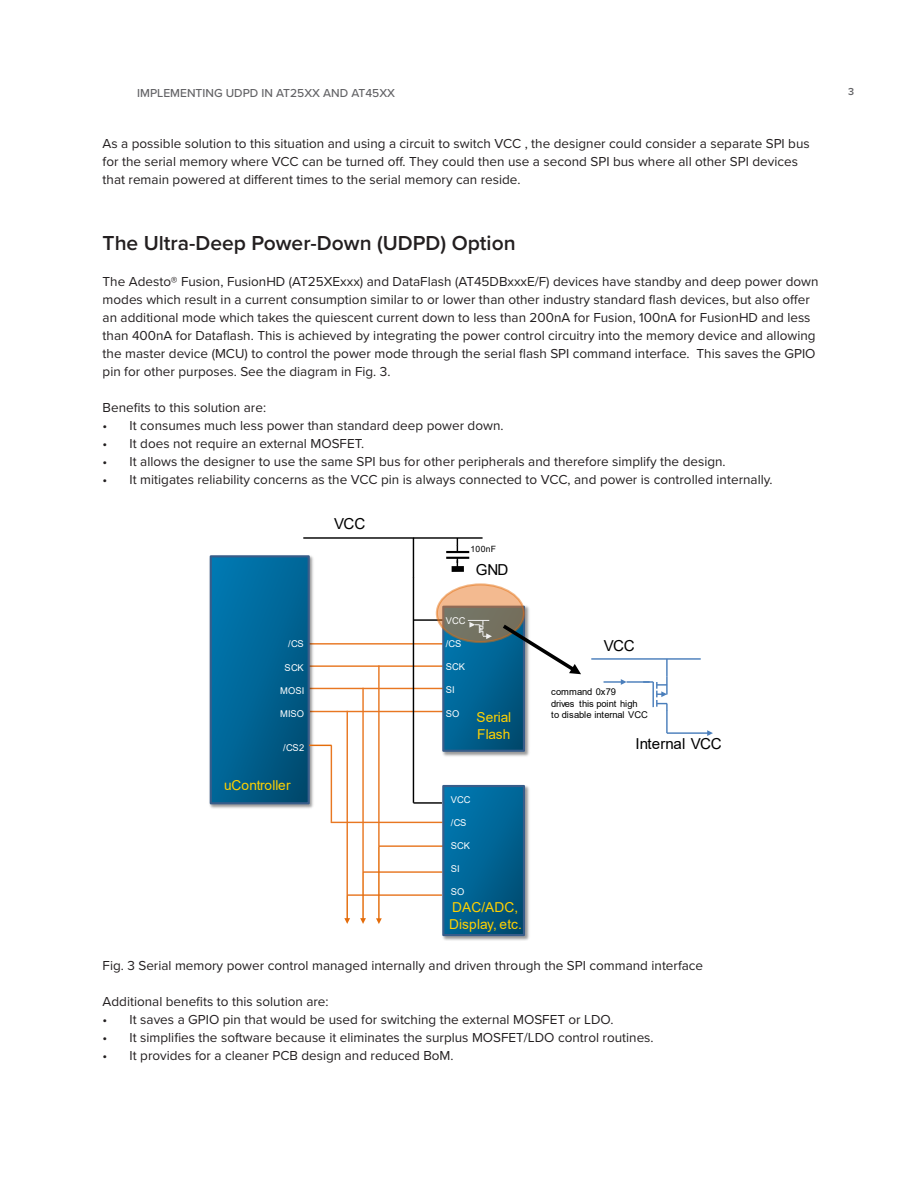
<style>
.page{position:relative;width:918px;height:1188px;background:#fff}
.page>*{position:absolute;margin:0;border:0;box-sizing:border-box;transform-origin:0 0}
.Body_Copy{font:600 21px "Proxima Nova";color:#231f20}
.t1{font:15.15px "Arial";letter-spacing:-.01em;color:#000}
.t2{font:13.65px/16.5px "Arial";letter-spacing:-.01em;color:#ffd100}
.t3{font:13.65px/16.5px "Arial";letter-spacing:.015em;color:#ffd100}
.Body_Copy-2{font:13.5px/18px "Proxima Nova";color:#231f20}
.Page_Heading{font:500 12px "Proxima Nova";color:#636366}
.t4{font:600 10.5px "Proxima Nova";color:#636366}
.t5{font:9.3px/11.6px "Arial";letter-spacing:-.02em;color:#000}
.t6{font:9.3px "Arial";letter-spacing:.015em;color:#fff}
.t7{font:8.7px "Arial";letter-spacing:.025em;color:#000}
</style>
<div class="page">
<hr style="left:310px;top:711px;width:134px;height:1px;background:#e87722">
<hr style="left:309px;top:688px;width:134px;height:1px;background:#e87722">
<hr style="left:309px;top:665px;width:134px;height:2px;background:#e87722">
<hr style="left:309px;top:643px;width:134px;height:2px;background:#e87722">
<img style="left:439px;top:604px;width:90px;height:153px">
<svg style="left:445px;top:630px;width:77px;height:119px;background:#006190"></svg>
<div style="left:442px;top:606px;width:83px;height:146px;border:2px solid #385d8a"></div>
<hr style="left:413px;top:538px;width:1px;height:40px;background:#000">
<hr style="left:303px;top:537px;width:111px;height:2px;background:#000">
<hr style="left:413px;top:537px;width:70px;height:2px;background:#000">
<img style="left:209px;top:556px;width:108px;height:253px">
<svg style="left:213px;top:558px;width:94px;height:243px;background:#006394"></svg>
<div style="left:210px;top:555px;width:100px;height:249px;border:2px solid #385d8a"></div>
<hr style="left:413px;top:578px;width:1px;height:225px;background:#000">
<hr style="left:446px;top:551px;width:23px;height:2px;background:#000">
<hr style="left:446px;top:557px;width:23px;height:2px;background:#000">
<svg style="left:457px;top:539px;width:1px;height:12px"></svg>
<hr style="left:346px;top:711px;width:2px;height:184px;background:#e87722">
<hr style="left:347px;top:894px;width:95px;height:2px;background:#e87722">
<hr style="left:362px;top:688px;width:2px;height:184px;background:#e87722">
<hr style="left:363px;top:871px;width:79px;height:2px;background:#e87722">
<hr style="left:378px;top:665px;width:2px;height:181px;background:#e87722">
<hr style="left:379px;top:845px;width:65px;height:2px;background:#e87722">
<hr style="left:331px;top:822px;width:111px;height:1px;background:#e87722">
<hr style="left:331px;top:745px;width:1px;height:77px;background:#e87722">
<hr style="left:378px;top:846px;width:2px;height:73px;background:#e46c0a">
<svg style="left:376px;top:918px;width:6px;height:6px"></svg>
<hr style="left:362px;top:872px;width:2px;height:47px;background:#e46c0a">
<svg style="left:360px;top:918px;width:6px;height:6px"></svg>
<hr style="left:346px;top:895px;width:2px;height:24px;background:#e46c0a">
<svg style="left:344px;top:918px;width:6px;height:6px"></svg>
<img style="left:439px;top:784px;width:90px;height:157px">
<svg style="left:445px;top:788px;width:77px;height:145px;background:#006494"></svg>
<div style="left:442px;top:785px;width:83px;height:151px;border:2px solid #385d8a"></div>
<hr style="left:413px;top:802px;width:29px;height:2px;background:#000">
<hr style="left:413px;top:619px;width:29px;height:2px;background:#000">
<svg style="left:309px;top:745px;width:23px;height:1px"></svg>
<div style="left:437px;top:584px;width:87px;height:58px;background:#e87722;border-radius:50%;opacity:.5"></div>
<div style="left:436px;top:583px;width:89px;height:60px;border:2px solid #e46c0a;border-radius:50%"></div>
<svg style="left:499px;top:621px;width:82px;height:53px"></svg>
<hr style="left:591px;top:658px;width:110px;height:2px;background:#4a7ebb">
<hr style="left:666px;top:710px;width:2px;height:23px;background:#4a7ebb">
<hr style="left:667px;top:732px;width:41px;height:2px;background:#4a7ebb">
<svg style="left:707px;top:730px;width:6px;height:6px"></svg>
<hr style="left:627px;top:681px;width:23px;height:2px;background:#4a7ebb">
<svg style="left:604px;top:679px;width:23px;height:6px"></svg>
<svg style="left:468px;top:620px;width:24px;height:19px"></svg>
<svg style="left:643px;top:659px;width:25px;height:51px"></svg>
<div style="left:452px;top:566px;width:12px;height:6px;background:#000"></div>
<p class="Page_Heading" style="left:137px;top:84px;width:259px">IMPLEMENTING UDPD IN AT25XX AND AT45XX</p>
<p class="t4" style="left:848px;top:84px;width:8px">3</p>
<p class="Body_Copy-2" style="left:103px;top:134px;width:709px">As a possible solution to this situation and using a circuit to switch VCC , the designer could consider a separate SPI bus for the serial memory where VCC can be turned off. They could then use a second SPI bus where all other SPI devices that remain powered at different times to the serial memory can reside.</p>
<p class="Body_Copy" style="left:103px;top:227px;width:415px">The Ultra-Deep Power-Down (UDPD) Option</p>
<p class="Body_Copy-2" style="left:103px;top:272px;width:717px">The Adesto® Fusion, FusionHD (AT25XExxx) and DataFlash (AT45DBxxxE/F) devices have standby and deep power down modes which result in a current consumption similar to or lower than other industry standard flash devices, but also offer an additional mode which takes the quiescent current down to less than 200nA for Fusion, 100nA for FusionHD and less than 400nA for Dataflash. This is achieved by integrating the power control circuitry into the memory device and allowing the master device (MCU) to control the power mode through the serial flash SPI command interface. This saves the GPIO pin for other purposes. See the diagram in Fig. 3.</p>
<p class="Body_Copy-2" style="left:103px;top:398px;width:165px">Benefits to this solution are:</p>
<p class="Body_Copy-2" style="left:103px;top:416px;width:402px">• It consumes much less power than standard deep power down.</p>
<p class="Body_Copy-2" style="left:103px;top:434px;width:263px">• It does not require an external MOSFET.</p>
<p class="Body_Copy-2" style="left:103px;top:452px;width:625px">• It allows the designer to use the same SPI bus for other peripherals and therefore simplify the design.</p>
<p class="Body_Copy-2" style="left:103px;top:470px;width:672px">• It mitigates reliability concerns as the VCC pin is always connected to VCC, and power is controlled internally.</p>
<p class="t1" style="left:334px;top:513px;width:33px">VCC</p>
<p class="t6" style="left:288px;top:638px;width:17px">/CS</p>
<p class="t6" style="left:285px;top:661px;width:21px">SCK</p>
<p class="t6" style="left:280px;top:684px;width:26px">MOSI</p>
<p class="t6" style="left:280px;top:707px;width:25px">MISO</p>
<p class="t6" style="left:283px;top:742px;width:23px">/CS2</p>
<p class="t2" style="left:224px;top:777px;width:68px">uController</p>
<p class="t7" style="left:471px;top:543px;width:27px">100nF</p>
<p class="t1" style="left:476px;top:559px;width:34px">GND</p>
<p class="t6" style="left:446px;top:615px;width:21px">VCC</p>
<p class="t6" style="left:446px;top:638px;width:17px">/CS</p>
<p class="t6" style="left:446px;top:661px;width:21px">SCK</p>
<p class="t6" style="left:446px;top:684px;width:11px">SI</p>
<p class="t6" style="left:446px;top:707px;width:15px">SO</p>
<p class="t2" style="left:476px;top:709px;width:36px">Serial<br>Flash</p>
<p class="t6" style="left:451px;top:793px;width:21px">VCC</p>
<p class="t6" style="left:451px;top:817px;width:17px">/CS</p>
<p class="t6" style="left:451px;top:840px;width:21px">SCK</p>
<p class="t6" style="left:451px;top:863px;width:11px">SI</p>
<p class="t6" style="left:451px;top:886px;width:15px">SO</p>
<p class="t3" style="left:449px;top:899px;width:74px">DAC/ADC,<br>Display, etc.</p>
<p class="t1" style="left:604px;top:635px;width:33px">VCC</p>
<p class="t5" style="left:551px;top:686px;width:98px">command 0x79<br>drives this point high to disable internal VCC</p>
<p class="t1" style="left:635px;top:734px;width:88px">Internal VCC</p>
<p class="Body_Copy-2" style="left:103px;top:956px;width:602px">Fig. 3 Serial memory power control managed internally and driven through the SPI command interface</p>
<p class="Body_Copy-2" style="left:103px;top:992px;width:228px">Additional benefits to this solution are:</p>
<p class="Body_Copy-2" style="left:103px;top:1010px;width:513px">• It saves a GPIO pin that would be used for switching the external MOSFET or LDO.</p>
<p class="Body_Copy-2" style="left:103px;top:1028px;width:553px">• It simplifies the software because it eliminates the surplus MOSFET/LDO control routines.</p>
<p class="Body_Copy-2" style="left:103px;top:1046px;width:353px">• It provides for a cleaner PCB design and reduced BoM.</p>
</div>
